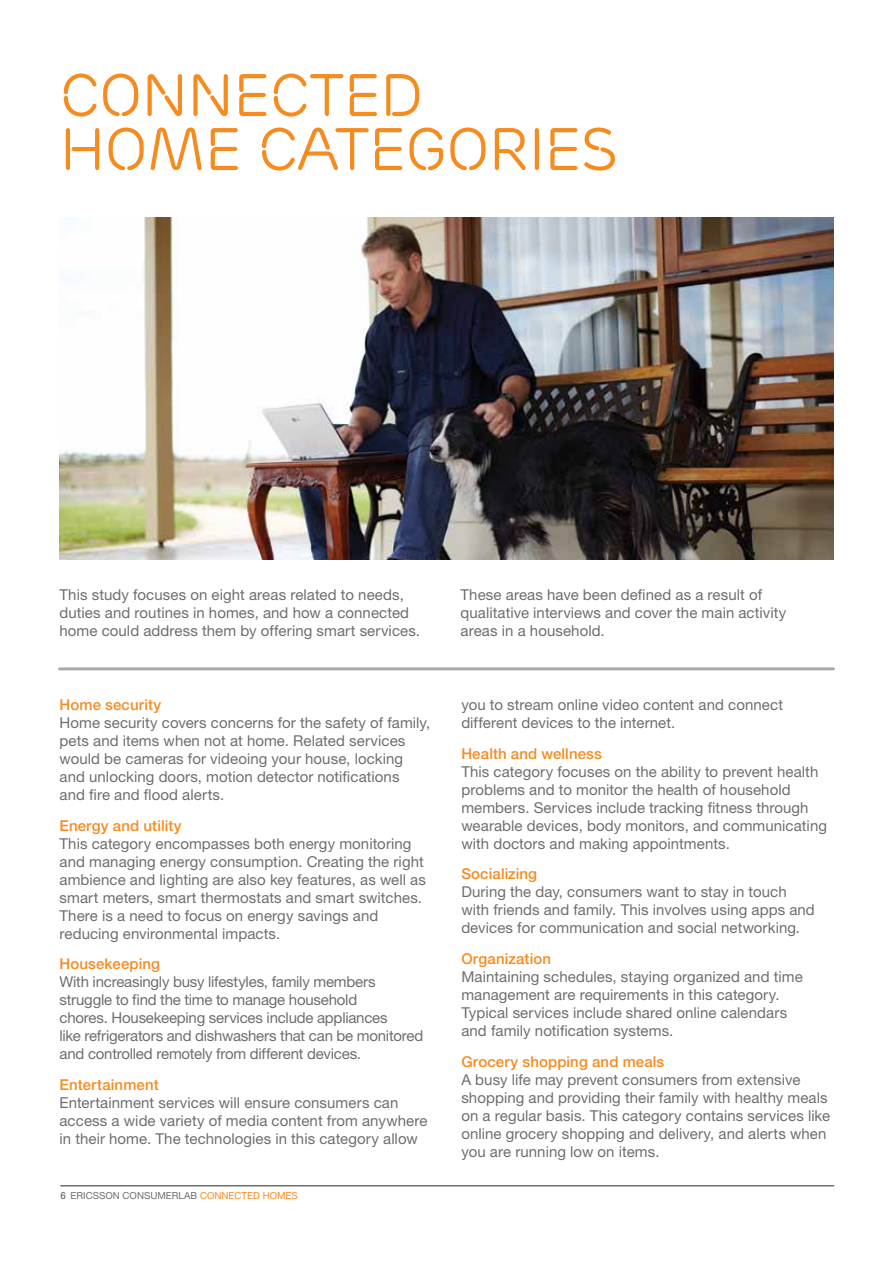
<style>
.page{position:relative;width:893px;height:1263px;background:#fff}
.page>*{position:absolute;margin:0;border:0;box-sizing:border-box;transform-origin:0 0}
.t1{font:60px/54px "Ericsson Capital";letter-spacing:-.02em;color:#f68b1f}
.t2{font:15px/18px "Ericsson Sans";letter-spacing:.005em;color:#6d6e71}
.t3{font:15px/18px "Ericsson Sans";letter-spacing:-.015em;color:#6d6e71}
.t4{font:500 15px "Ericsson Sans";letter-spacing:.01em;color:#f68b1f}
.t5{font:9.75px "Ericsson Sans";color:#6d6e71}
.t6{font:9.75px "Ericsson Sans";color:#f68b1f}
.s1{font-weight:500}
.s2{color:#f68b1f}
</style>
<div class="page">
<hr style="left:60px;top:1185px;width:774px;height:1px;background:#6d6e71">
<img style="left:60px;top:218px;width:773px;height:341px">
<hr style="left:60px;top:667px;width:773px;height:3px;background:#a7a9ac">
<h1 class="t1" style="left:60px;top:69px;width:560px">CONNECTED<br>HOME CATEGORIES</h1>
<p class="t2" style="left:60px;top:586px;width:362px">This study focuses on eight areas related to needs, duties and routines in homes, and how a connected home could address them by offering smart services.</p>
<p class="t2" style="left:460px;top:586px;width:327px">These areas have been defined as a result of qualitative interviews and cover the main activity areas in a household.</p>
<p class="t4" style="left:60px;top:696px;width:103px">Home security</p>
<p class="t2" style="left:60px;top:714px;width:372px">H ome security covers concerns for the safety of family, pets and items when not at home. Related services would be cameras for videoing your house, locking and unlocking doors, motion detector notifications<br>and fire and flood alerts.</p>
<p class="t4" style="left:60px;top:817px;width:124px">Energy and utility</p>
<p class="t2" style="left:60px;top:834px;width:368px">This category encompasses both energy monitoring and managing energy consumption. Creating the right ambience and lighting are also key features, as well as smart meters, smart thermostats and smart switches.<br>There is a need to focus on energy savings and reducing environmental impacts.</p>
<p class="t4" style="left:60px;top:955px;width:102px">Housekeeping</p>
<p class="t3" style="left:60px;top:973px;width:365px">With increasingly busy lifestyles, family members struggle to find the time to manage household<br>chores. Housekeeping services include appliances<br>like refrigerators and dishwashers that can be monitored and controlled remotely from different devices.</p>
<p class="t4" style="left:60px;top:1076px;width:101px">Entertainment</p>
<p class="t2" style="left:60px;top:1094px;width:370px">Entertainment services will ensure consumers can access a wide variety of media content from anywhere in their home. The technologies in this category allow</p>
<p class="t5" style="left:60px;top:1190px;width:148px"><span class="s1">6</span> ERICSSON CONSUMERLAB <span class="s2">connec</span></p>
<p class="t6" style="left:242px;top:1190px;width:37px">ted homes</p>
<p class="t2" style="left:461px;top:696px;width:323px">you to stream online video content and connect different devices to the internet.</p>
<p class="t4" style="left:461px;top:745px;width:142px">Health and wellness</p>
<p class="t2" style="left:461px;top:762px;width:367px">This category focuses on the ability to prevent health problems and to monitor the health of household members. Services include tracking fitness through wearable devices, body monitors, and communicating with doctors and making appointments.</p>
<p class="t4" style="left:461px;top:865px;width:77px">Socializing</p>
<p class="t2" style="left:461px;top:883px;width:355px">During the day, consumers want to stay in touch with friends and family. This involves using apps and devices for communication and social networking.</p>
<p class="t4" style="left:461px;top:950px;width:91px">Organization</p>
<p class="t2" style="left:461px;top:968px;width:343px">Maintaining schedules, staying organized and time management are requirements in this category.<br>Typical services include shared online calendars and family notification systems.</p>
<p class="t4" style="left:461px;top:1053px;width:205px">Grocery shopping and meals</p>
<p class="t2" style="left:461px;top:1071px;width:370px">A busy life may prevent consumers from extensive shopping and providing their family with healthy meals on a regular basis. This category contains services like online grocery shopping and delivery, and alerts when you are running low on items.</p>
</div>
